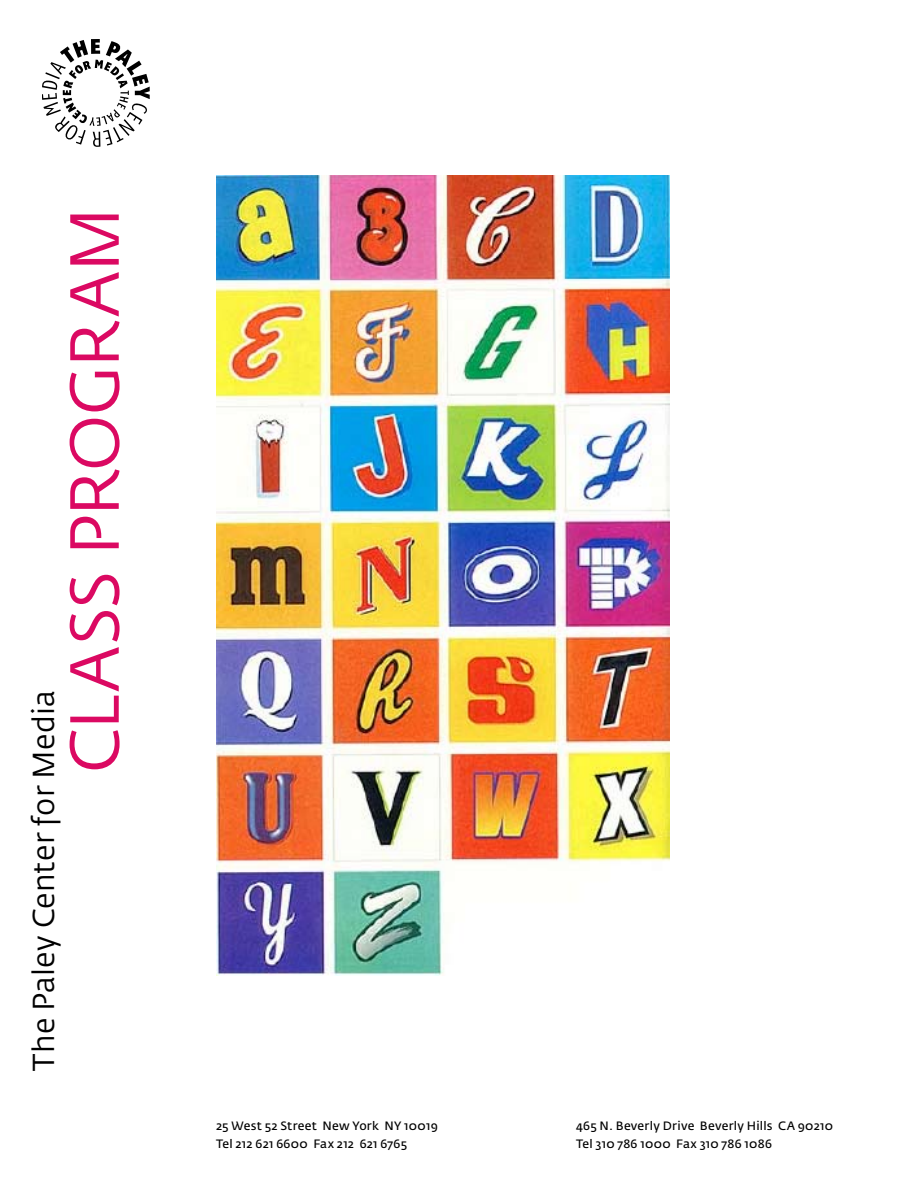
<style>
.page{position:relative;width:918px;height:1188px;background:#fff}
.page>*{position:absolute;margin:0;border:0;box-sizing:border-box;transform-origin:0 0}
.t1{font:68.55px "Fedra Sans Std";letter-spacing:-.01em;color:#db0962}
.t2{font:30px "Fedra Sans Std";letter-spacing:.005em;color:#000}
.t3{font:600 12px/18px "Fedra Sans Std";letter-spacing:.02em;color:#000}
</style>
<div class="page">
<img style="left:216px;top:176px;width:454px;height:799px">
<svg style="left:42px;top:39px;width:108px;height:108px"></svg>
<h2 class="t2" style="left:25px;top:1071px;width:382px;rotate:-90deg">The Paley Center for Media</h2>
<h1 class="t1" style="left:53px;top:773px;width:568px;rotate:-90deg">CLASS PROGRAM</h1>
<p class="t3" style="left:216px;top:1117px;width:223px">25 West 52 Street New York NY 10019<br>Tel 212 621 6600 Fax 212 621 6765</p>
<p class="t3" style="left:576px;top:1117px;width:259px">465 N. Beverly Drive Beverly Hills CA 90210<br>Tel 310 786 1000 Fax 310 786 1086</p>
</div>
